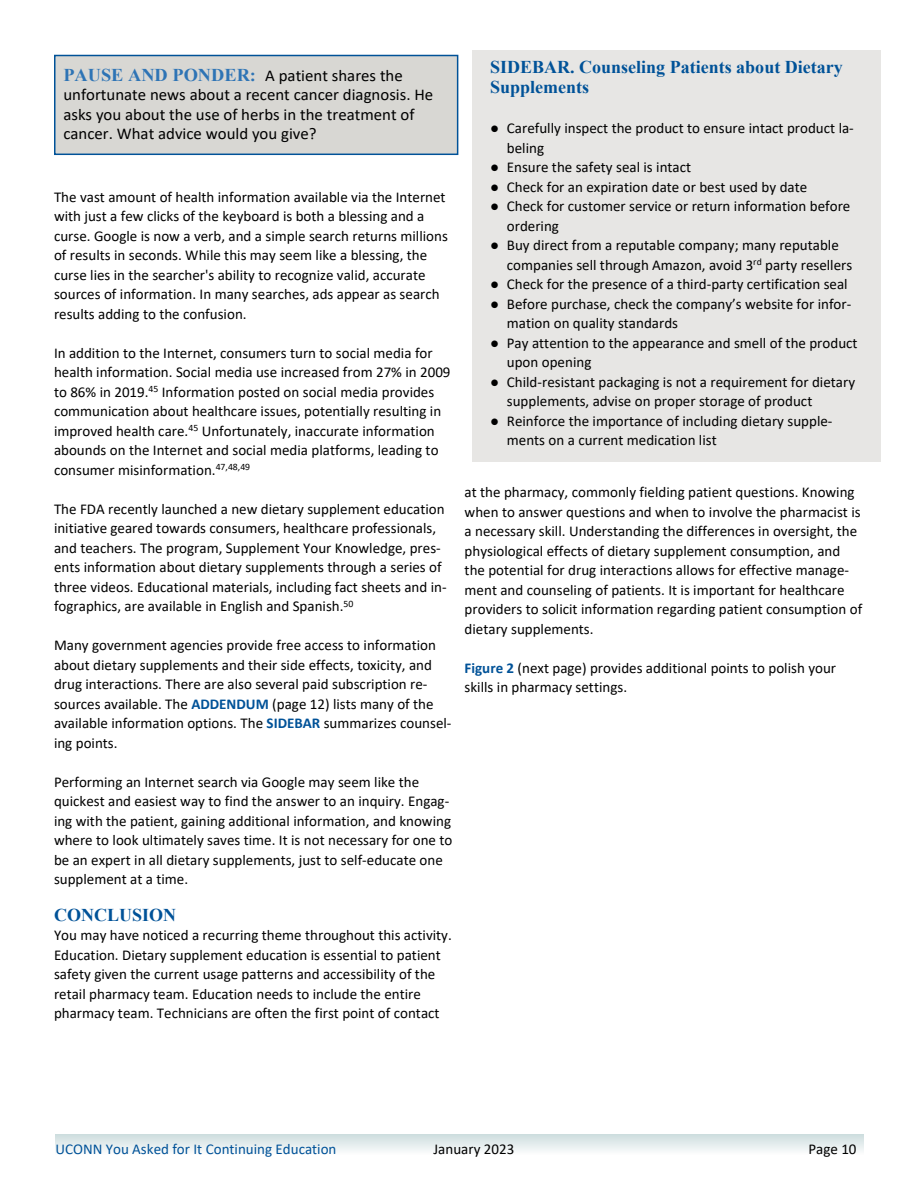
<style>
.page{position:relative;width:918px;height:1188px;background:#fff}
.page>*{position:absolute;margin:0;border:0;box-sizing:border-box;transform-origin:0 0}
.t1{font:700 18px/20.7px "Times New Roman";color:#005298}
.t2{font:16.5px/19.5px "Calibri";color:#000}
.t3{font:15px/19.5px "Calibri";color:#000}
.t4{font:15px "Calibri";color:#005298}
.s1{font-family:"Times New Roman";font-weight:700;font-size:18px;color:#2e74b5}
.s2{font-weight:700;color:#005298}
.s3{font-family:"Times New Roman"}
</style>
<div class="page">
<div style="left:55px;top:1134px;width:809px;height:20px;background:linear-gradient(to bottom,#cdddde,#f8fafa)"></div>
<div style="left:472px;top:50px;width:409px;height:412px;background:#e7e6e4"></div>
<div style="left:54px;top:55px;width:404px;height:100px;background:#d8d7d3;border:2px solid #005298"></div>
<p class="t2" style="left:63px;top:67px;width:371px"><span class="s1">PAUSE AND PONDER:</span> A patient shares the unfortunate news about a recent cancer diagnosis. He asks you about the use of herbs in the treatment of cancer. What advice would you give?</p>
<p class="t3" style="left:54px;top:188px;width:395px">The vast amount of health information available via the Internet with just a few clicks of the keyboard is both a blessing and a curse. Google is now a verb, and a simple search returns millions of results in seconds. While this may seem like a blessing, the curse lies in the searcher's ability to recognize valid, accurate sources of information. In many searches, ads appear as search results adding to the confusion.</p>
<p class="t3" style="left:54px;top:344px;width:398px">In addition to the Internet, consumers turn to social media for health information. Social media use increased from 27% in 2009 to 86% in 2019.<sup>45</sup> Information posted on social media provides communication about healthcare issues, potentially resulting in improved health care.<sup>45</sup> Unfortunately, inaccurate information abounds on the Internet and social media platforms, leading to consumer misinformation.<sup>47,48,49</sup></p>
<p class="t3" style="left:54px;top:500px;width:394px">The FDA recently launched a new dietary supplement education initiative geared towards consumers, healthcare professionals, and teachers. The program, Supplement Your Knowledge, pres&shy;ents information about dietary supplements through a series of three videos. Educational materials, including fact sheets and in&shy;fographics, are available in English and Spanish.<sup>50</sup></p>
<p class="t3" style="left:54px;top:637px;width:399px">Many government agencies provide free access to information about dietary supplements and their side effects, toxicity, and drug interactions. There are also several paid subscription re&shy;sources available. The <span class="s2">ADDENDUM</span> (page 12) lists many of the available information options. The <span class="s2">SIDEBAR</span> summarizes counsel&shy;ing points.</p>
<p class="t3" style="left:54px;top:773px;width:400px">Performing an Internet search via Google may seem like the quickest and easiest way to find the answer to an inquiry. Engag&shy;ing with the patient, gaining additional information, and knowing where to look ultimately saves time. It is not necessary for one to be an expert in all dietary supplements, just to self-educate one supplement at a time.</p>
<p class="t1" style="left:54px;top:906px;width:124px">CONCLUSION</p>
<p class="t3" style="left:54px;top:927px;width:399px">You may have noticed a recurring theme throughout this activity.<br>Education. Dietary supplement education is essential to patient safety given the current usage patterns and accessibility of the retail pharmacy team. Education needs to include the entire pharmacy team. Technicians are often the first point of contact</p>
<p class="t1" style="left:490px;top:58px;width:354px">SIDEBAR. Counseling Patients about Dietary<br>Supplements</p>
<p class="t3" style="left:507px;top:120px;width:349px;text-indent:-17px"><span class="s3">●</span> Carefully inspect the product to ensure intact product la&shy;beling</p>
<p class="t3" style="left:490px;top:159px;width:203px"><span class="s3">●</span> Ensure the safety seal is intact</p>
<p class="t3" style="left:490px;top:178px;width:319px"><span class="s3">●</span> Check for an expiration date or best used by date</p>
<p class="t3" style="left:507px;top:198px;width:345px;text-indent:-17px"><span class="s3">●</span> Check for customer service or return information before ordering</p>
<p class="t3" style="left:507px;top:237px;width:347px;text-indent:-17px"><span class="s3">●</span> Buy direct from a reputable company; many reputable companies sell through Amazon, avoid 3<sup>rd</sup> party resellers</p>
<p class="t3" style="left:490px;top:276px;width:359px"><span class="s3">●</span> Check for the presence of a third-party certification seal</p>
<p class="t3" style="left:507px;top:295px;width:346px;text-indent:-17px"><span class="s3">●</span> Before purchase, check the company’s website for infor&shy;mation on quality standards</p>
<p class="t3" style="left:507px;top:334px;width:352px;text-indent:-17px"><span class="s3">●</span> Pay attention to the appearance and smell of the product upon opening</p>
<p class="t3" style="left:507px;top:373px;width:350px;text-indent:-17px"><span class="s3">●</span> Child-resistant packaging is not a requirement for dietary supplements, advise on proper storage of product</p>
<p class="t3" style="left:507px;top:412px;width:327px;text-indent:-17px"><span class="s3">●</span> Reinforce the importance of including dietary supple&shy;ments on a current medication list</p>
<p class="t3" style="left:465px;top:484px;width:399px">at the pharmacy, commonly fielding patient questions. Knowing when to answer questions and when to involve the pharmacist is a necessary skill. Understanding the differences in oversight, the physiological effects of dietary supplement consumption, and the potential for drug interactions allows for effective manage&shy;ment and counseling of patients. It is important for healthcare providers to solicit information regarding patient consumption of dietary supplements.</p>
<p class="t3" style="left:465px;top:659px;width:373px"><span class="s2">Figure 2</span> (next page) provides additional points to polish your skills in pharmacy settings.</p>
<p class="t4" style="left:55px;top:1142px;width:283px">UCONN You Asked for It Continuing Education</p>
<p class="t3" style="left:433px;top:1140px;width:82px">January 2023</p>
<p class="t3" style="left:808px;top:1140px;width:50px">Page 10</p>
</div>
